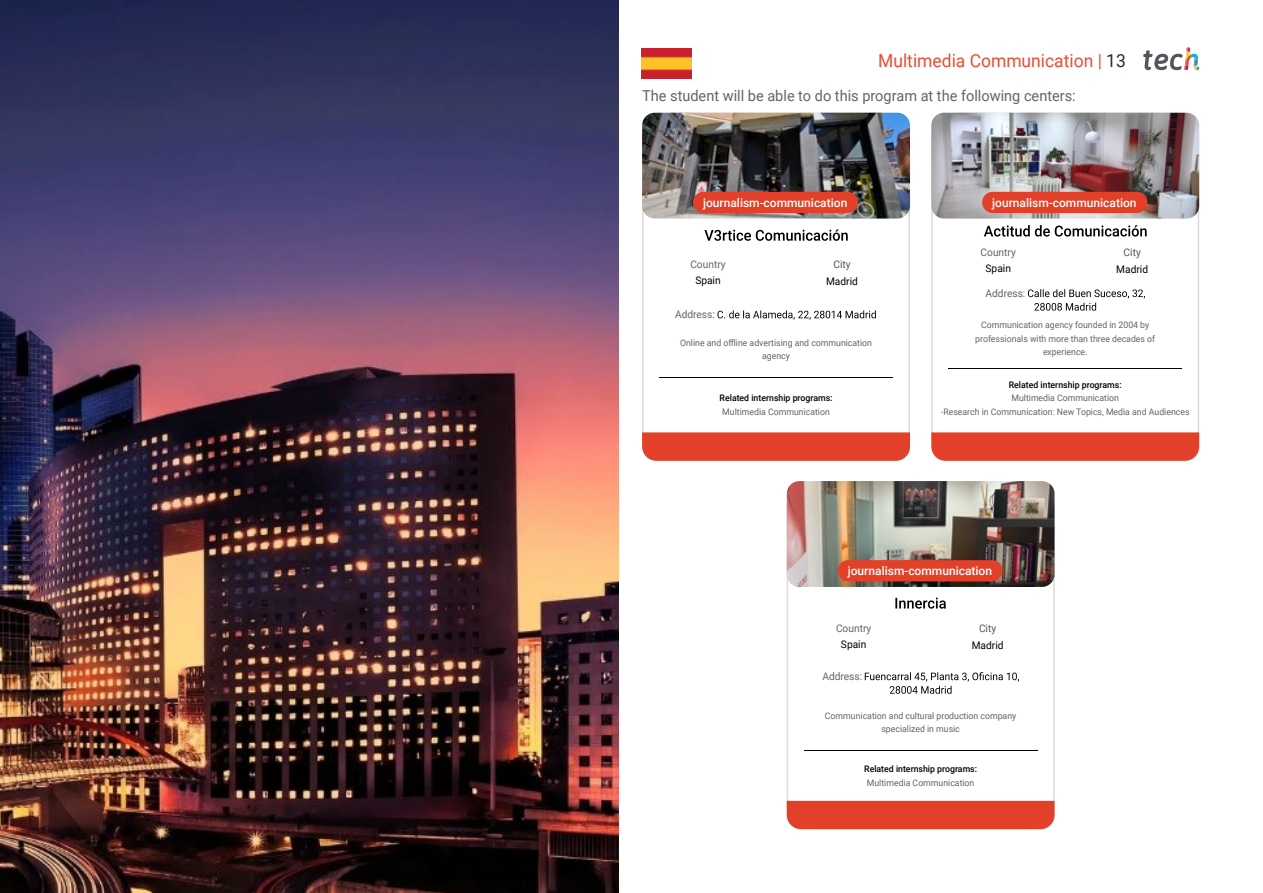
<style>
.page{position:relative;width:1263px;height:893px;background:#fff}
.page>*{position:absolute;margin:0;border:0;box-sizing:border-box;transform-origin:0 0}
.t1{font:18px "Roboto";color:#e94d35}
.t2{font:15px "Roboto";color:#61646a}
.t3{font:500 12px "Roboto";color:#fff}
.t4{font:10.5px "Roboto";color:#61646a}
.t5{font:10.5px "Roboto";color:#000}
.t6{font:10.5px "Roboto";color:#52555b}
.t7{font:9px/13.5px "Roboto";color:#61646a;text-align:center}
.t8{font:500 9px "Roboto";color:#000}
.s1{color:#312e20}
</style>
<div class="page">
<svg style="left:1143px;top:47px;width:56px;height:24px"></svg>
<img style="left:0;top:0;width:619px;height:893px">
<img style="left:642px;top:49px;width:49px;height:30px">
<svg style="left:931px;top:112px;width:269px;height:337px"></svg>
<img style="left:931px;top:113px;width:268px;height:106px">
<div style="left:982px;top:192px;width:165px;height:21px;background:#e24029;border-radius:11px"></div>
<svg style="left:931px;top:432px;width:268px;height:29px;background:#e2452f"></svg>
<hr style="left:948px;top:368px;width:234px;height:1px;background:#000">
<svg style="left:984px;top:225px;width:163px;height:12px"></svg>
<svg style="left:1028px;top:289px;width:117px;height:22px"></svg>
<svg style="left:642px;top:112px;width:269px;height:325px"></svg>
<img style="left:642px;top:113px;width:268px;height:106px">
<div style="left:693px;top:192px;width:165px;height:21px;background:#e24029;border-radius:11px"></div>
<svg style="left:642px;top:432px;width:268px;height:29px;background:#e2452f"></svg>
<hr style="left:659px;top:377px;width:234px;height:1px;background:#000">
<svg style="left:704px;top:229px;width:144px;height:12px"></svg>
<svg style="left:717px;top:310px;width:159px;height:10px"></svg>
<svg style="left:786px;top:490px;width:269px;height:340px"></svg>
<img style="left:787px;top:481px;width:267px;height:106px">
<div style="left:838px;top:560px;width:165px;height:21px;background:#e24029;border-radius:11px"></div>
<div style="left:787px;top:801px;width:267px;height:28px;background:#e24029"></div>
<hr style="left:804px;top:751px;width:233px;height:1px;background:#000">
<svg style="left:895px;top:598px;width:51px;height:11px"></svg>
<svg style="left:865px;top:672px;width:154px;height:22px"></svg>
<h1 class="t1" style="left:878px;top:48px;width:249px">Multimedia Communication | <span class="s1">13</span></h1>
<h2 class="t2" style="left:642px;top:86px;width:435px">The student will be able to do this program at the following centers:</h2>
<h3 class="t3" style="left:703px;top:194px;width:146px">journalism-communication</h3>
<p class="t4" style="left:690px;top:256px;width:37px">Country</p>
<p class="t5" style="left:695px;top:273px;width:27px">Spain</p>
<p class="t6" style="left:833px;top:256px;width:19px">City</p>
<p class="t5" style="left:826px;top:274px;width:33px">Madrid</p>
<p class="t4" style="left:675px;top:307px;width:41px">Address:</p>
<p class="t7" style="left:680px;top:336px;width:193px">Online and offline advertising and communication agency</p>
<p class="t8" style="left:720px;top:392px;width:114px">Related internship programs:</p>
<p class="t7" style="left:722px;top:404px;width:109px">Multimedia Communication</p>
<h3 class="t3" style="left:992px;top:194px;width:146px">journalism-communication</h3>
<p class="t4" style="left:980px;top:245px;width:37px">Country</p>
<p class="t5" style="left:985px;top:261px;width:27px">Spain</p>
<p class="t6" style="left:1123px;top:245px;width:19px">City</p>
<p class="t5" style="left:1116px;top:262px;width:33px">Madrid</p>
<p class="t4" style="left:985px;top:286px;width:41px">Address:</p>
<p class="t7" style="left:975px;top:318px;width:181px">Communication agency founded in 2004 by professionals with more than three decades of experience.</p>
<p class="t8" style="left:1009px;top:379px;width:114px">Related internship programs:</p>
<p class="t7" style="left:941px;top:391px;width:250px">Multimedia Communication<br>-Research in Communication: New Topics, Media and Audiences</p>
<h3 class="t3" style="left:848px;top:563px;width:146px">journalism-communication</h3>
<p class="t4" style="left:836px;top:620px;width:37px">Country</p>
<p class="t5" style="left:841px;top:637px;width:27px">Spain</p>
<p class="t6" style="left:979px;top:620px;width:19px">City</p>
<p class="t5" style="left:972px;top:638px;width:33px">Madrid</p>
<p class="t4" style="left:822px;top:669px;width:41px">Address:</p>
<p class="t7" style="left:825px;top:709px;width:193px">Communication and cultural production company specialized in music</p>
<p class="t8" style="left:864px;top:763px;width:114px">Related internship programs:</p>
<p class="t7" style="left:867px;top:775px;width:109px">Multimedia Communication</p>
</div>
